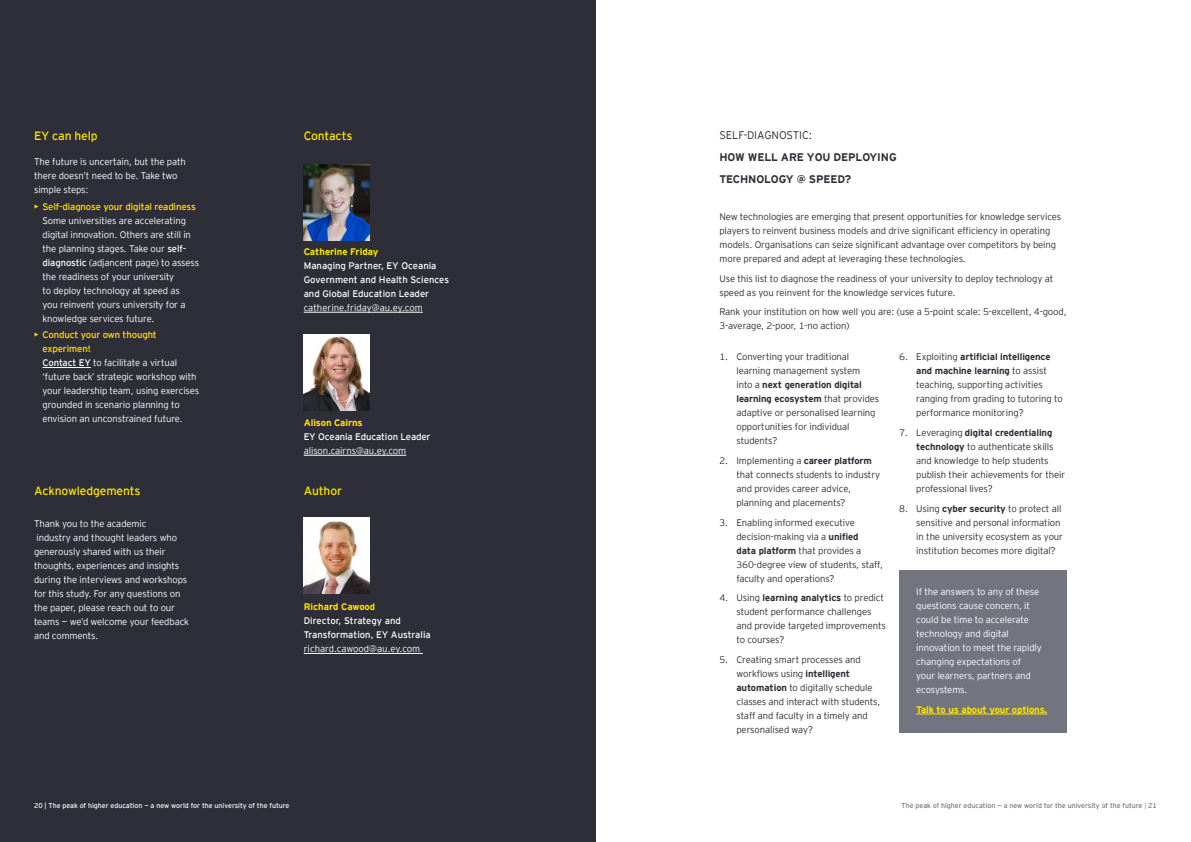
<style>
.page{position:relative;width:1191px;height:842px;background:#fff}
.page>*{position:absolute;margin:0;border:0;box-sizing:border-box;transform-origin:0 0}
.t1{font:12px "EY Interstate";letter-spacing:-.01em;color:#ffe600}
.t2{font:700 11px/22px "EY Interstate";letter-spacing:-.01em;color:#2e2e38}
.t3{font:300 11px "EY Interstate";letter-spacing:-.01em;color:#2e2e38}
.t4{font:300 9.5px/14px "EY Interstate";letter-spacing:-.01em;color:#2e2e38}
.t5{font:300 9.5px/14px "EY Interstate";letter-spacing:-.01em;color:#fff}
.t6{font:9.5px/14px "EY Interstate";color:#fff}
.t7{font:700 9.5px "EY Interstate";letter-spacing:-.01em;color:#ffe600}
.t8{font:9.5px "EY Interstate";letter-spacing:-.01em;color:#ffe600}
.t9{font:7px "EY Interstate";color:#fff}
.t10{font:7px "EY Interstate";color:#747480}
.s1{font-weight:400}
.s2{font-weight:400;color:#ffe600}
.s3{color:#ffe600}
.s4{font-weight:700}
.s5{font-weight:300}
</style>
<div class="page">
<div style="left:0;top:0;width:595px;height:842px;background:#2e2e38"></div>
<div style="left:899px;top:570px;width:168px;height:163px;background:#747480"></div>
<hr style="left:916px;top:714px;width:131px;height:1px;background:#ffe600">
<hr style="left:43px;top:367px;width:48px;height:1px;background:#fff">
<hr style="left:304px;top:312px;width:119px;height:1px;background:#fff">
<hr style="left:304px;top:455px;width:102px;height:1px;background:#fff">
<hr style="left:304px;top:653px;width:119px;height:1px;background:#fff">
<img style="left:304px;top:164px;width:65px;height:76px">
<img style="left:304px;top:334px;width:65px;height:77px">
<img style="left:304px;top:517px;width:65px;height:77px">
<p class="t1" style="left:34px;top:127px;width:65px">EY can help</p>
<p class="t5" style="left:34px;top:154px;width:153px">The future is uncertain, but the path there doesn’t need to be. Take two simple steps:</p>
<p class="t8" style="left:34px;top:199px;width:163px">• Self-diagnose your digital readiness</p>
<p class="t5" style="left:43px;top:213px;width:158px">Some universities are accelerating digital innovation. Others are still in the planning stages. Take our <span class="s1">self&shy;diagnostic</span> (adjancent page) to assess the readiness of your university<br>to deploy technology at speed as<br>you reinvent yours university for a knowledge services future.</p>
<p class="t5" style="left:43px;top:327px;width:158px;text-indent:-9px"><span class="s2">• Conduct your own thought experimen</span><span class="s3">t<br></span><span class="s1">Contact EY</span> to facilitate a virtual ‘future back’ strategic workshop with your leadership team, using exercises grounded in scenario planning to envision an unconstrained future.</p>
<p class="t1" style="left:34px;top:483px;width:108px">Acknowledgements</p>
<p class="t5" style="left:34px;top:516px;width:157px">Thank you to the academic<br>industry and thought leaders who generously shared with us their thoughts, experiences and insights during the interviews and workshops for this study. For any questions on the paper, please reach out to our teams — we’d welcome your feedback and comments.</p>
<p class="t1" style="left:304px;top:127px;width:50px">Contacts</p>
<p class="t7" style="left:304px;top:245px;width:76px">Catherine Friday</p>
<p class="t6" style="left:304px;top:258px;width:147px">Managing Partner, EY Oceania<br>Government and Health Sciences and Global Education Leader</p>
<p class="t5" style="left:304px;top:300px;width:121px">catherine.friday@au.ey.com</p>
<p class="t7" style="left:304px;top:416px;width:60px">Alison Cairns</p>
<p class="t6" style="left:304px;top:429px;width:128px">EY Oceania Education Leader</p>
<p class="t5" style="left:304px;top:443px;width:104px">alison.cairns@au.ey.com</p>
<p class="t1" style="left:304px;top:483px;width:40px">Author</p>
<p class="t7" style="left:304px;top:600px;width:73px">Richard Cawood</p>
<p class="t6" style="left:304px;top:613px;width:128px">Director, Strategy and<br>Transformation, EY Australia</p>
<p class="t5" style="left:304px;top:641px;width:118px">richard.cawood@au.ey.com</p>
<p class="t3" style="left:719px;top:128px;width:94px">SELF-DIAGNOSTIC:</p>
<p class="t2" style="left:719px;top:146px;width:179px">HOW WELL ARE YOU DEPLOYING<br>TECHNOLOGY @ SPEED?</p>
<p class="t4" style="left:719px;top:209px;width:343px">New technologies are emerging that present opportunities for knowledge services players to reinvent business models and drive significant efficiency in operating models. Organisations can seize significant advantage over competitors by being more prepared and adept at leveraging these technologies.</p>
<p class="t4" style="left:719px;top:271px;width:335px">Use this list to diagnose the readiness of your university to deploy technology at speed as you reinvent for the knowledge services future.</p>
<p class="t4" style="left:719px;top:304px;width:349px">Rank your institution on how well you are: (use a 5-point scale: 5-excellent, 4-good,<br>3-average, 2-poor, 1-no action)</p>
<p class="t4" style="left:736px;top:349px;width:144px;text-indent:-17px">1. Converting your traditional learning management system<br>into a <span class="s4">next generation digital learning ecosystem</span> that provides adaptive or personalised learning opportunities for individual students?</p>
<p class="t4" style="left:736px;top:453px;width:145px;text-indent:-17px">2. Implementing a <span class="s4">career platform </span>that connects students to industry and provides career advice, planning and placements?</p>
<p class="t4" style="left:736px;top:515px;width:148px;text-indent:-17px">3. Enabling informed executive decision-making via a <span class="s4">unified<br>data platform</span> that provides a<br>360-degree view of students, staff, faculty and operations?</p>
<p class="t4" style="left:736px;top:590px;width:151px;text-indent:-17px">4. Using <span class="s4">learning analytics</span> to predict student performance challenges and provide targeted improvements to courses?</p>
<p class="t4" style="left:736px;top:652px;width:145px;text-indent:-17px">5. Creating smart processes and workflows using <span class="s4">intelligent automation</span> to digitally schedule classes and interact with students, staff and faculty in a timely and personalised way?</p>
<p class="t4" style="left:916px;top:349px;width:148px;text-indent:-17px">6. Exploiting <span class="s4">artificial intelligence and machine learning</span> to assist teaching, supporting activities ranging from grading to tutoring to performance monitoring?</p>
<p class="t4" style="left:916px;top:425px;width:151px;text-indent:-17px">7. Leveraging <span class="s4">digital credentialing technology</span> to authenticate skills and knowledge to help students publish their achievements for their professional lives?</p>
<p class="t4" style="left:916px;top:501px;width:148px;text-indent:-17px">8. Using <span class="s4">cyber security</span> to protect all sensitive and personal information in the university ecosystem as your institution becomes more digital?</p>
<p class="t5" style="left:916px;top:584px;width:127px">If the answers to any of these questions cause concern, it could be time to accelerate technology and digital innovation to meet the rapidly changing expectations of your learners, partners and ecosystems.</p>
<p class="t7" style="left:916px;top:702px;width:133px">Talk to us about your options.</p>
<p class="t9" style="left:34px;top:800px;width:257px">20 | The peak of higher education — a new world for the university of the future</p>
<p class="t10" style="left:901px;top:800px;width:257px">The peak of higher education — a new world for the university of the future <span class="s5">|</span> 21</p>
</div>
